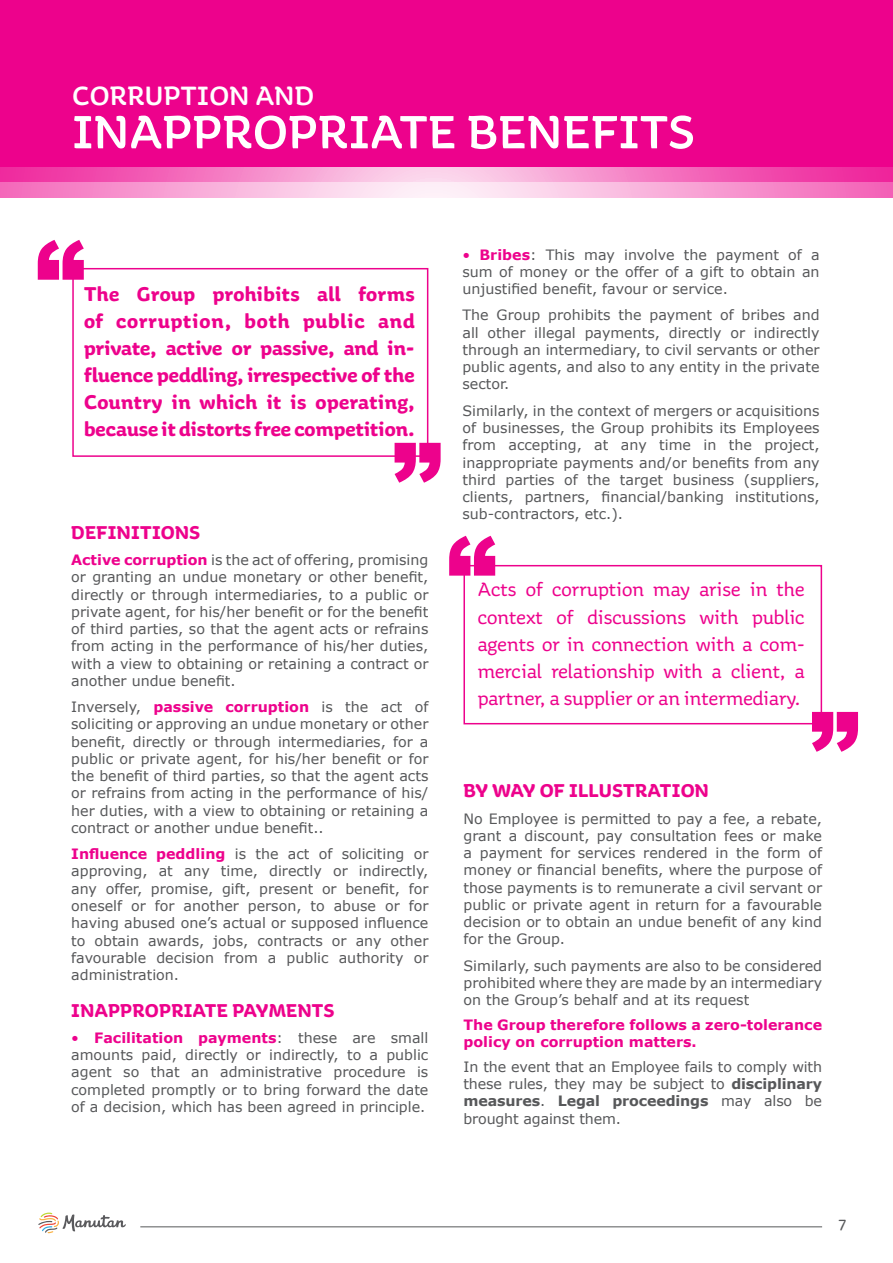
<style>
.page{position:relative;width:893px;height:1263px;background:#fff}
.page>*{position:absolute;margin:0;border:0;box-sizing:border-box;transform-origin:0 0}
.t1{font:900 100.05px "Arial";color:#ed028c}
.t2{font:500 50.1px "Aniuk";letter-spacing:.01em;color:#fff}
.t3{font:500 28.5px "Aniuk";letter-spacing:.01em;color:#fff}
.t4{font:700 21px/27px "Aniuk";letter-spacing:.005em;color:#ed028c;text-align:justify}
.t5{font:21px/27px "Aniuk";color:#ed028c;text-align:justify}
.t6{font:700 19.5px "Aniuk";letter-spacing:.01em;color:#ed028c}
.t7{font:18px "Aniuk";color:#57585a}
.t8{font:14.25px/17.2px "Verdana";color:#57585a;text-align:justify}
.t9{font:700 14.25px/17.2px "Verdana";color:#ed028c}
.s1{font-weight:700;color:#ed028c}
.s2{color:#ed028c}
.s3{font-weight:700}
</style>
<div class="page">
<svg style="left:38px;top:1212px;width:88px;height:21px"></svg>
<hr style="left:140px;top:1226px;width:682px;height:1px;background:#57585a">
<svg style="left:0;top:166px;width:893px;height:31px;background:#f690cc"></svg>
<div style="left:0;top:0;width:893px;height:166px;background:#ed028c"></div>
<div style="left:72px;top:268px;width:356px;height:189px;border:2px solid #ed028c"></div>
<div style="left:463px;top:565px;width:359px;height:159px;border:2px solid #ed028c"></div>
<h3 class="t3" style="left:72px;top:78px;width:243px">CORRUPTION AND</h3>
<h2 class="t2" style="left:73px;top:102px;width:624px">INAPPROPRIATE BENEFITS</h2>
<h1 class="t1" style="left:35px;top:204px;width:52px">“</h1>
<h3 class="t4" style="left:84px;top:280px;width:332px">The Group prohibits all forms of corruption, both public and private, active or passive, and in&shy;fluence peddling, irrespective of the Country in which it is operating, because it distorts free competition.</h3>
<h3 class="t6" style="left:71px;top:520px;width:131px">DEFINITIONS</h3>
<h1 class="t1" style="left:392px;top:407px;width:52px">”</h1>
<p class="t8" style="left:71px;top:551px;width:359px"><span class="s1">Active corruption</span> is the act of offering, promising or granting an undue monetary or other benefit, directly or through intermediaries, to a public or private agent, for his/her benefit or for the benefit of third parties, so that the agent acts or refrains from acting in the performance of his/her duties, with a view to obtaining or retaining a contract or another undue benefit.</p>
<p class="t8" style="left:71px;top:698px;width:359px">Inversely, <span class="s1">passive corruption</span> is the act of soliciting or approving an undue monetary or other benefit, directly or through intermediaries, for a public or private agent, for his/her benefit or for the benefit of third parties, so that the agent acts or refrains from acting in the performance of his/ her duties, with a view to obtaining or retaining a contract or another undue benefit..</p>
<p class="t8" style="left:71px;top:845px;width:359px"><span class="s1">Influence peddling</span> is the act of soliciting or approving, at any time, directly or indirectly, any offer, promise, gift, present or benefit, for oneself or for another person, to abuse or for having abused one’s actual or supposed influence to obtain awards, jobs, contracts or any other favourable decision from a public authority or administration.</p>
<h3 class="t6" style="left:71px;top:998px;width:265px">INAPPROPRIATE PAYMENTS</h3>
<p class="t8" style="left:71px;top:1029px;width:359px"><span class="s2">•</span> <span class="s1">Facilitation payments</span>: these are small amounts paid, directly or indirectly, to a public agent so that an administrative procedure is completed promptly or to bring forward the date of a decision, which has been agreed in principle.</p>
<p class="t8" style="left:462px;top:246px;width:359px"><span class="s2">•</span> <span class="s1">Bribes</span>: This may involve the payment of a sum of money or the offer of a gift to obtain an unjustified benefit, favour or service.</p>
<p class="t8" style="left:462px;top:306px;width:359px">The Group prohibits the payment of bribes and all other illegal payments, directly or indirectly through an intermediary, to civil servants or other public agents, and also to any entity in the private sector.</p>
<p class="t8" style="left:462px;top:402px;width:359px">Similarly, in the context of mergers or acquisitions of businesses, the Group prohibits its Employees from accepting, at any time in the project, inappropriate payments and/or benefits from any third parties of the target business (suppliers, clients, partners, financial/banking institutions, sub-contractors, etc.).</p>
<h1 class="t1" style="left:446px;top:500px;width:52px">“</h1>
<h3 class="t5" style="left:478px;top:576px;width:329px">Acts of corruption may arise in the context of discussions with public agents or in connection with a com&shy;mercial relationship with a client, a partner, a supplier or an intermediary.</h3>
<h1 class="t1" style="left:809px;top:676px;width:52px">”</h1>
<h3 class="t6" style="left:464px;top:779px;width:247px">BY WAY OF ILLUSTRATION</h3>
<p class="t8" style="left:463px;top:810px;width:360px">No Employee is permitted to pay a fee, a rebate, grant a discount, pay consultation fees or make a payment for services rendered in the form of money or financial benefits, where the purpose of those payments is to remunerate a civil servant or public or private agent in return for a favourable decision or to obtain an undue benefit of any kind for the Group.</p>
<p class="t8" style="left:463px;top:957px;width:360px">Similarly, such payments are also to be considered prohibited where they are made by an intermediary on the Group’s behalf and at its request</p>
<p class="t9" style="left:463px;top:1016px;width:360px">The Group therefore follows a zero-tolerance policy on corruption matters.</p>
<p class="t8" style="left:463px;top:1058px;width:360px">In the event that an Employee fails to comply with these rules, they may be subject to <span class="s3">disciplinary measures</span>. <span class="s3">Legal proceedings</span> may also be brought against them.</p>
<p class="t7" style="left:839px;top:1211px;width:9px">7</p>
</div>
